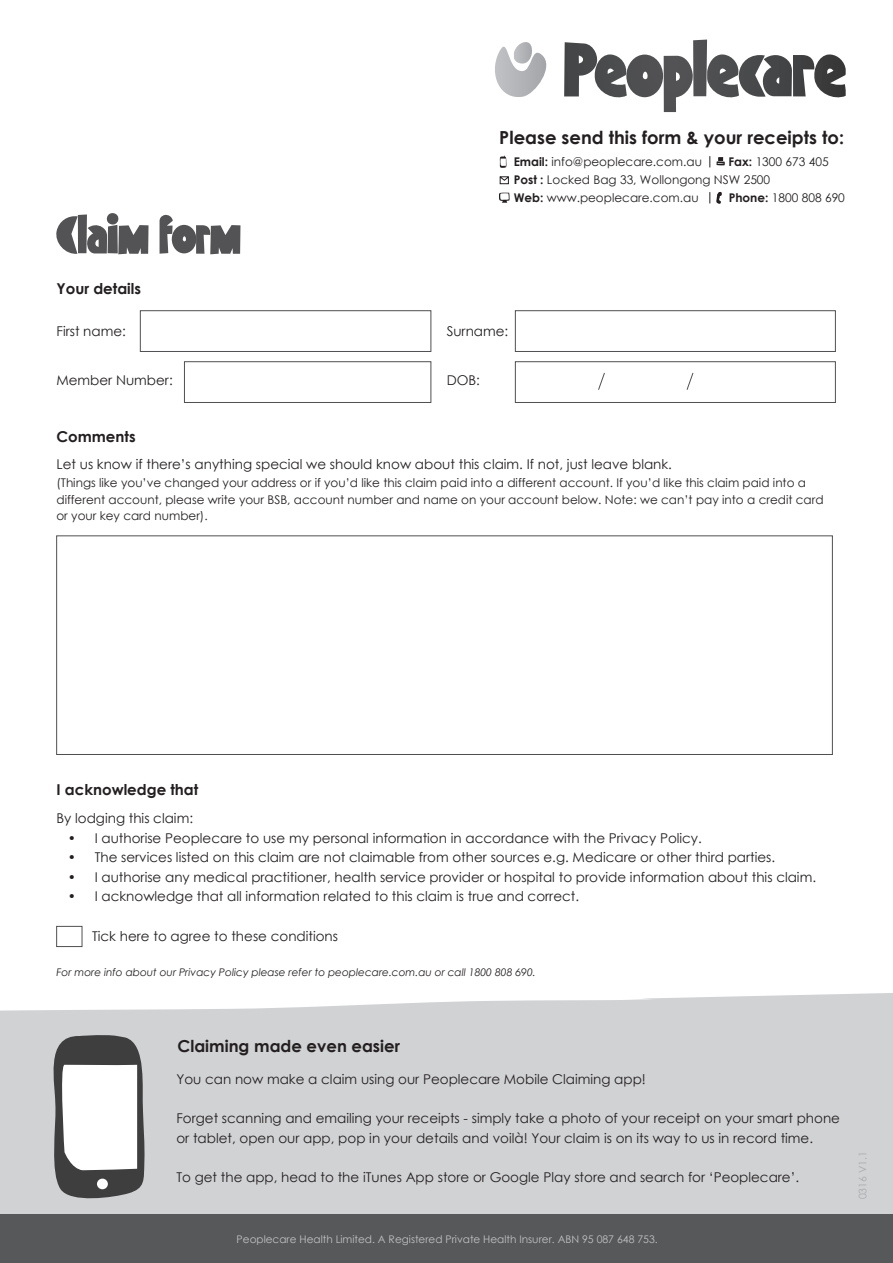
<style>
.page{position:relative;width:893px;height:1263px;background:#fff}
.page>*{position:absolute;margin:0;border:0;box-sizing:border-box;transform-origin:0 0}
.t1{font:61.5px "Peoplecare Cutout";color:#535355}
.t2{font:700 18px "Century Gothic";color:#231f20}
.t3{font:700 16.5px "Century Gothic";color:#231f20}
.t4{font:700 15px "Century Gothic";color:#231f20}
.t5{font:13.5px "Century Gothic";color:#231f20}
.t6{font:12px/16.5px "Century Gothic";color:#231f20}
.t7{font:italic 10.5px "Century Gothic";color:#231f20}
.t8{font:10.5px "Century Gothic";color:#c1c2c4}
.t9{font:10.5px "Century Gothic";color:#aaabaf}
.s1{font-weight:700}
</style>
<div class="page">
<svg style="left:495px;top:42px;width:52px;height:55px"></svg>
<svg style="left:564px;top:40px;width:282px;height:72px"></svg>
<div style="left:140px;top:310px;width:291px;height:42px;border:1px solid #505052"></div>
<div style="left:184px;top:361px;width:247px;height:42px;border:1px solid #505052"></div>
<div style="left:515px;top:310px;width:321px;height:42px;border:1px solid #505052"></div>
<div style="left:515px;top:361px;width:321px;height:42px;border:1px solid #505052"></div>
<div style="left:56px;top:536px;width:777px;height:219px;border:1px solid #505052"></div>
<div style="left:56px;top:926px;width:26px;height:21px;border:1px solid #505052"></div>
<div style="left:0;top:993px;width:893px;height:221px;background:#d1d2d4"></div>
<svg style="left:44px;top:1034px;width:103px;height:170px"></svg>
<div style="left:97px;top:1178px;width:11px;height:11px;background:#fff;border-radius:50%"></div>
<svg style="left:499px;top:156px;width:8px;height:12px"></svg>
<svg style="left:716px;top:157px;width:9px;height:8px"></svg>
<svg style="left:499px;top:176px;width:10px;height:8px"></svg>
<svg style="left:499px;top:193px;width:11px;height:10px"></svg>
<svg style="left:716px;top:192px;width:6px;height:12px"></svg>
<svg style="left:598px;top:372px;width:7px;height:18px"></svg>
<svg style="left:686px;top:372px;width:8px;height:18px"></svg>
<div style="left:0;top:1214px;width:893px;height:49px;background:#57585a"></div>
<p class="t2" style="left:499px;top:123px;width:346px">Please send this form &amp; your receipts to:</p>
<p class="t6" style="left:514px;top:153px;width:190px"><span class="s1">Email:</span> info@peoplecare.com.au</p>
<p class="t6" style="left:728px;top:153px;width:102px"><span class="s1">Fax:</span> 1300 673 405</p>
<p class="t6" style="left:514px;top:171px;width:258px"><span class="s1">Post :</span> Locked Bag 33, Wollongong NSW 2500</p>
<p class="t6" style="left:514px;top:189px;width:186px"><span class="s1">Web:</span> www.peoplecare.com.au</p>
<p class="t6" style="left:729px;top:189px;width:118px"><span class="s1">Phone:</span> 1800 808 690</p>
<p class="t1" style="left:58px;top:196px;width:185px">Claim form</p>
<p class="t4" style="left:56px;top:277px;width:86px">Your details</p>
<p class="t5" style="left:56px;top:321px;width:71px">First name:</p>
<p class="t5" style="left:447px;top:321px;width:63px">Surname:</p>
<p class="t5" style="left:56px;top:371px;width:118px">Member Number:</p>
<p class="t5" style="left:447px;top:371px;width:35px">DOB:</p>
<p class="t4" style="left:56px;top:426px;width:81px">Comments</p>
<p class="t5" style="left:56px;top:455px;width:617px">Let us know if there’s anything special we should know about this claim. If not, just leave blank.</p>
<p class="t6" style="left:56px;top:474px;width:769px">(Things like you’ve changed your address or if you’d like this claim paid into a different account. If you’d like this claim paid into a different account, please write your BSB, account number and name on your account below. Note: we can’t pay into a credit card or your key card number).</p>
<p class="t4" style="left:56px;top:778px;width:143px">I acknowledge that</p>
<p class="t5" style="left:56px;top:809px;width:138px">By lodging this claim:</p>
<p class="t5" style="left:68px;top:828px;width:636px">• I authorise Peoplecare to use my personal information in accordance with the Privacy Policy.</p>
<p class="t5" style="left:68px;top:848px;width:709px">• The services listed on this claim are not claimable from other sources e.g. Medicare or other third parties.</p>
<p class="t5" style="left:68px;top:867px;width:750px">• I authorise any medical practitioner, health service provider or hospital to provide information about this claim.</p>
<p class="t5" style="left:68px;top:887px;width:513px">• I acknowledge that all information related to this claim is true and correct.</p>
<p class="t5" style="left:92px;top:926px;width:247px">Tick here to agree to these conditions</p>
<p class="t7" style="left:56px;top:965px;width:481px">For more info about our Privacy Policy please refer to peoplecare.com.au or call 1800 808 690.</p>
<p class="t3" style="left:178px;top:1033px;width:224px">Claiming made even easier</p>
<p class="t5" style="left:176px;top:1070px;width:471px">You can now make a claim using our Peoplecare Mobile Claiming app!</p>
<p class="t5" style="left:176px;top:1109px;width:665px">Forget scanning and emailing your receipts - simply take a photo of your receipt on your smart phone</p>
<p class="t5" style="left:176px;top:1128px;width:638px">or tablet, open our app, pop in your details and voilà! Your claim is on its way to us in record time.</p>
<p class="t5" style="left:176px;top:1167px;width:624px">To get the app, head to the iTunes App store or Google Play store and search for ‘Peoplecare’.</p>
<p class="t8" style="left:237px;top:1231px;width:423px">Peoplecare Health Limited. A Registered Private Health Insurer. ABN 95 087 648 753.</p>
<p class="t9" style="left:855px;top:1199px;width:50px;rotate:-90deg">0316 V1.1</p>
</div>
